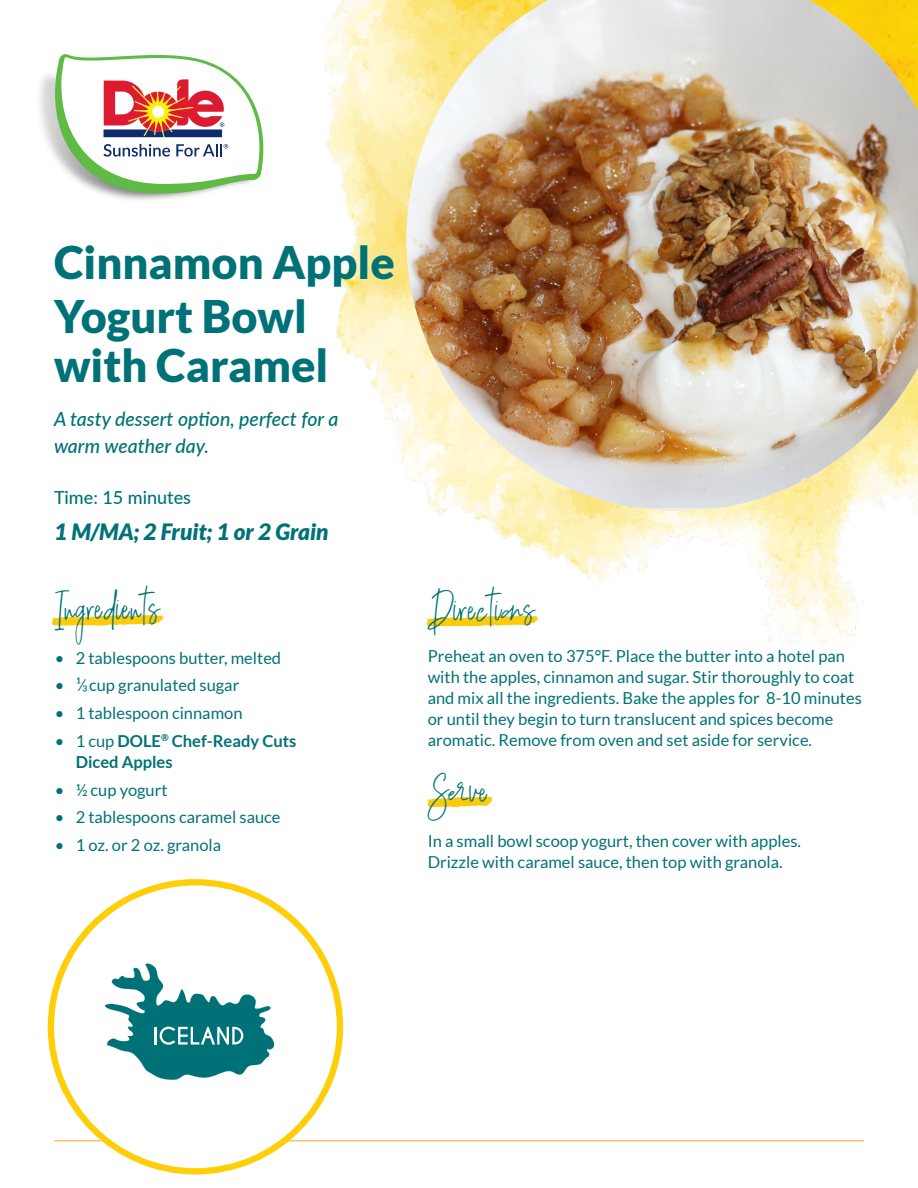
<style>
.page{position:relative;width:918px;height:1188px;background:#fff}
.page>*{position:absolute;margin:0;border:0;box-sizing:border-box;transform-origin:0 0}
.t1{font:900 45px/54px "Lato";color:#007277}
.t2{font:45px "Stepbrother";color:#007277}
.t3{font:italic 900 22.5px "Lato";color:#007277}
.t4{font:italic 500 19.5px/27px "Lato";color:#007277}
.t5{font:500 18px "Lato";color:#007277}
.t6{font:16.5px/21px "Lato";color:#007277}
.t7{font:700 16.5px/21px "Lato";color:#007277}
.s1{font-weight:400}
</style>
<div class="page">
<hr style="left:54px;top:1140px;width:810px;height:1px;background:#eca922">
<img style="left:324px;top:0;width:591px;height:645px">
<svg style="left:54px;top:54px;width:210px;height:139px"></svg>
<div style="left:51px;top:882px;width:289px;height:289px;background:#fff;border-radius:50%"></div>
<svg style="left:105px;top:963px;width:170px;height:117px"></svg>
<svg style="left:428px;top:796px;width:64px;height:11px"></svg>
<svg style="left:426px;top:616px;width:113px;height:10px"></svg>
<svg style="left:52px;top:615px;width:112px;height:11px"></svg>
<img style="left:406px;top:0;width:512px;height:508px">
<p class="t1" style="left:54px;top:234px;width:342px">Cinnamon Apple<br>Yogurt Bowl</p>
<p class="t1" style="left:54px;top:338px;width:276px">with Caramel</p>
<p class="t4" style="left:54px;top:405px;width:286px">A tasty dessert option, perfect for a warm weather day.</p>
<p class="t5" style="left:54px;top:485px;width:139px">Time: 15 minutes</p>
<p class="t3" style="left:54px;top:519px;width:276px">1 M/MA; 2 Fruit; 1 or 2 Grain</p>
<p class="t2" style="left:55px;top:579px;width:107px">Ingredients</p>
<p class="t6" style="left:55px;top:647px;width:228px">• 2 tablespoons butter, melted</p>
<p class="t6" style="left:55px;top:675px;width:186px">• ¹⁄ cup granulated sugar</p>
<p class="t6" style="left:82px;top:682px;width:7px">³</p>
<p class="t6" style="left:55px;top:703px;width:189px">• 1 tablespoon cinnamon</p>
<p class="t7" style="left:76px;top:730px;width:222px;text-indent:-21px"><span class="s1">• 1 cup</span> DOLE<sup>®</sup> Chef-Ready Cuts<br>Diced Apples</p>
<p class="t6" style="left:55px;top:779px;width:114px">• ½ cup yogurt</p>
<p class="t6" style="left:55px;top:807px;width:227px">• 2 tablespoons caramel sauce</p>
<p class="t6" style="left:55px;top:835px;width:168px">• 1 oz. or 2 oz. granola</p>
<p class="t2" style="left:428px;top:580px;width:109px">Directions</p>
<p class="t6" style="left:428px;top:645px;width:436px">Preheat an oven to 375°F. Place the butter into a hotel pan with the apples, cinnamon and sugar. Stir thoroughly to coat and mix all the ingredients. Bake the apples for 8-10 minutes or until they begin to turn translucent and spices become aromatic. Remove from oven and set aside for service.</p>
<p class="t2" style="left:428px;top:762px;width:62px">Serve</p>
<p class="t6" style="left:428px;top:831px;width:375px">In a small bowl scoop yogurt, then cover with apples.<br>Drizzle with caramel sauce, then top with granola.</p>
</div>
